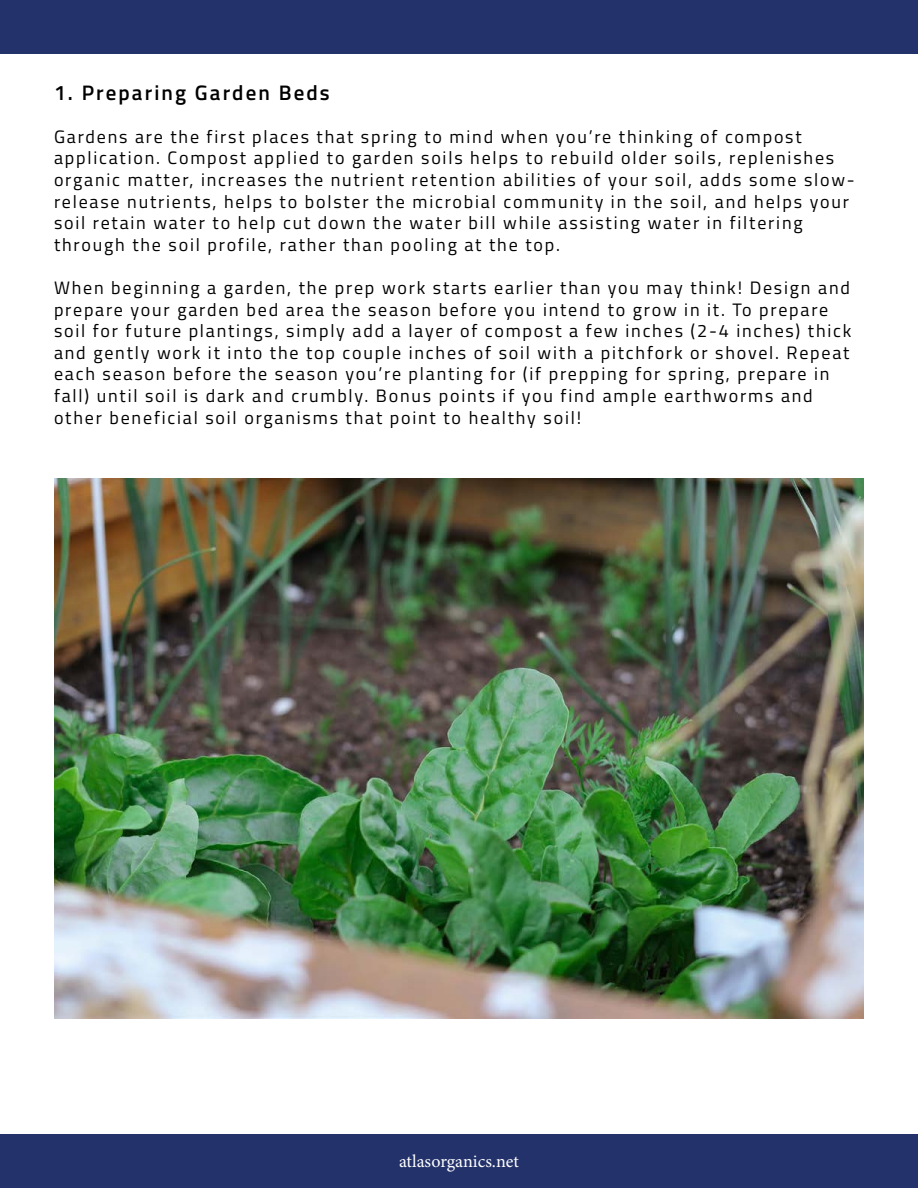
<style>
.page{position:relative;width:918px;height:1188px;background:#fff}
.page>*{position:absolute;margin:0;border:0;box-sizing:border-box;transform-origin:0 0}
.t1{font:600 21px "Titillium Web";letter-spacing:.1em;color:#000}
.t2{font:18px/21.6px "Titillium Web";letter-spacing:.1em;color:#000}
.t3{font:18px "Minion Pro";color:#fff}
</style>
<div class="page">
<div style="left:0;top:0;width:918px;height:54px;background:#23326b"></div>
<div style="left:0;top:1134px;width:918px;height:54px;background:#23326b"></div>
<img style="left:54px;top:478px;width:810px;height:540px">
<p class="t1" style="left:54px;top:76px;width:277px">1. Preparing Garden Beds</p>
<p class="t2" style="left:54px;top:125px;width:802px">Gardens are the first places that spring to mind when you’re thinking of compost application. Compost applied to garden soils helps to rebuild older soils, replenishes organic matter, increases the nutrient retention abilities of your soil, adds some slow&shy;release nutrients, helps to bolster the microbial community in the soil, and helps your soil retain water to help cut down the water bill while assisting water in filtering through the soil profile, rather than pooling at the top.</p>
<p class="t2" style="left:54px;top:276px;width:799px">When beginning a garden, the prep work starts earlier than you may think! Design and prepare your garden bed area the season before you intend to grow in it. To prepare soil for future plantings, simply add a layer of compost a few inches (2-4 inches) thick and gently work it into the top couple inches of soil with a pitchfork or shovel. Repeat each season before the season you’re planting for (if prepping for spring, prepare in fall) until soil is dark and crumbly. Bonus points if you find ample earthworms and other beneficial soil organisms that point to healthy soil!</p>
<p class="t3" style="left:399px;top:1149px;width:121px">atlasorganics.net</p>
</div>
